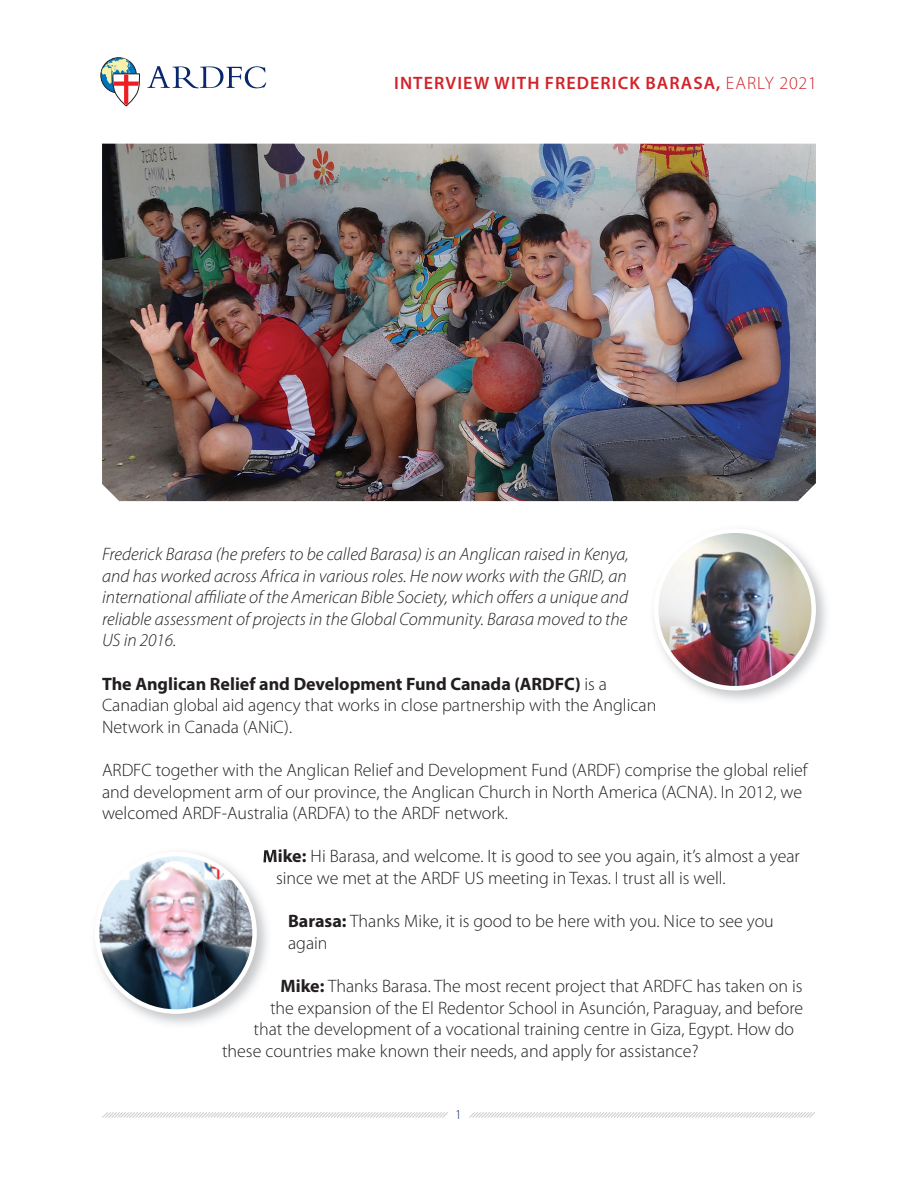
<style>
.page{position:relative;width:918px;height:1188px;background:#fff}
.page>*{position:absolute;margin:0;border:0;box-sizing:border-box;transform-origin:0 0}
.t1{font:300 18px/21.6px "Myriad Pro";color:#231f20}
.t2{font:italic 300 18px/21.6px "Myriad Pro";color:#231f20;text-align:justify}
.t3{font:600 18px "Myriad Pro";letter-spacing:.06em;color:#d1232a}
.t4{font:300 13.5px "Myriad Pro";color:#08276c}
.s1{font-weight:300}
.s2{font-weight:700}
</style>
<div class="page">
<div style="left:101px;top:58px;width:35px;height:35px;border:1px solid #231f20;border-radius:50%"></div>
<svg style="left:102px;top:58px;width:38px;height:48px"></svg>
<svg style="left:147px;top:66px;width:119px;height:22px"></svg>
<svg style="left:102px;top:1112px;width:713px;height:6px"></svg>
<img style="left:102px;top:144px;width:714px;height:357px">
<img style="left:96px;top:853px;width:171px;height:174px">
<svg style="left:263px;top:850px;width:9px;height:13px"></svg>
<img style="left:254px;top:1022px;width:18px;height:7px">
<img style="left:97px;top:854px;width:158px;height:158px;border-radius:79px">
<div style="left:95px;top:852px;width:162px;height:162px;border:4px solid #fff;border-radius:50%"></div>
<img style="left:655px;top:530px;width:171px;height:170px">
<svg style="left:650px;top:698px;width:6px;height:7px"></svg>
<img style="left:656px;top:531px;width:158px;height:157px;border-radius:79px">
<div style="left:654px;top:528px;width:162px;height:162px;border:4px solid #fff;border-radius:50%"></div>
<p class="t3" style="left:394px;top:73px;width:424px">INTERVIEW WITH FREDERICK BARASA, <span class="s1">EARLY 2021</span></p>
<p class="t2" style="left:102px;top:544px;width:528px">Frederick Barasa (he prefers to be called Barasa) is an Anglican raised in Kenya, and has worked across Africa in various roles. He now works with the GRID, an international affiliate of the American Bible Society, which offers a unique and reliable assessment of projects in the Global Community. Barasa moved to the US in 2016.</p>
<p class="t1" style="left:102px;top:673px;width:556px"><span class="s2">The Anglican Relief and Development Fund Canada (ARDFC)</span> is a<br>Canadian global aid agency that works in close partnership with the Anglican<br>Network in Canada (ANiC).</p>
<p class="t1" style="left:102px;top:759px;width:707px">ARDFC together with the Anglican Relief and Development Fund (ARDF) comprise the global relief and development arm of our province, the Anglican Church in North America (ACNA). In 2012, we welcomed ARDF-Australia (ARDFA) to the ARDF network.</p>
<p class="t1" style="left:276px;top:846px;width:525px;text-indent:-14px"><span class="s2">Mike:</span> Hi Barasa, and welcome. It is good to see you again, it’s almost a year since we met at the ARDF US meeting in Texas. I trust all is well.</p>
<p class="t1" style="left:288px;top:911px;width:487px"><span class="s2">Barasa:</span> Thanks Mike, it is good to be here with you. Nice to see you again</p>
<p class="t1" style="left:281px;top:975px;width:524px"><span class="s2">Mike:</span> Thanks Barasa. The most recent project that ARDFC has taken on is</p>
<p class="t1" style="left:270px;top:997px;width:535px">the expansion of the El Redentor School in Asunción, Paraguay, and before</p>
<p class="t1" style="left:254px;top:1019px;width:542px">that the development of a vocational training centre in Giza, Egypt. How do</p>
<p class="t1" style="left:222px;top:1040px;width:478px">these countries make known their needs, and apply for assistance?</p>
<p class="t4" style="left:455px;top:1107px;width:8px">1</p>
</div>
